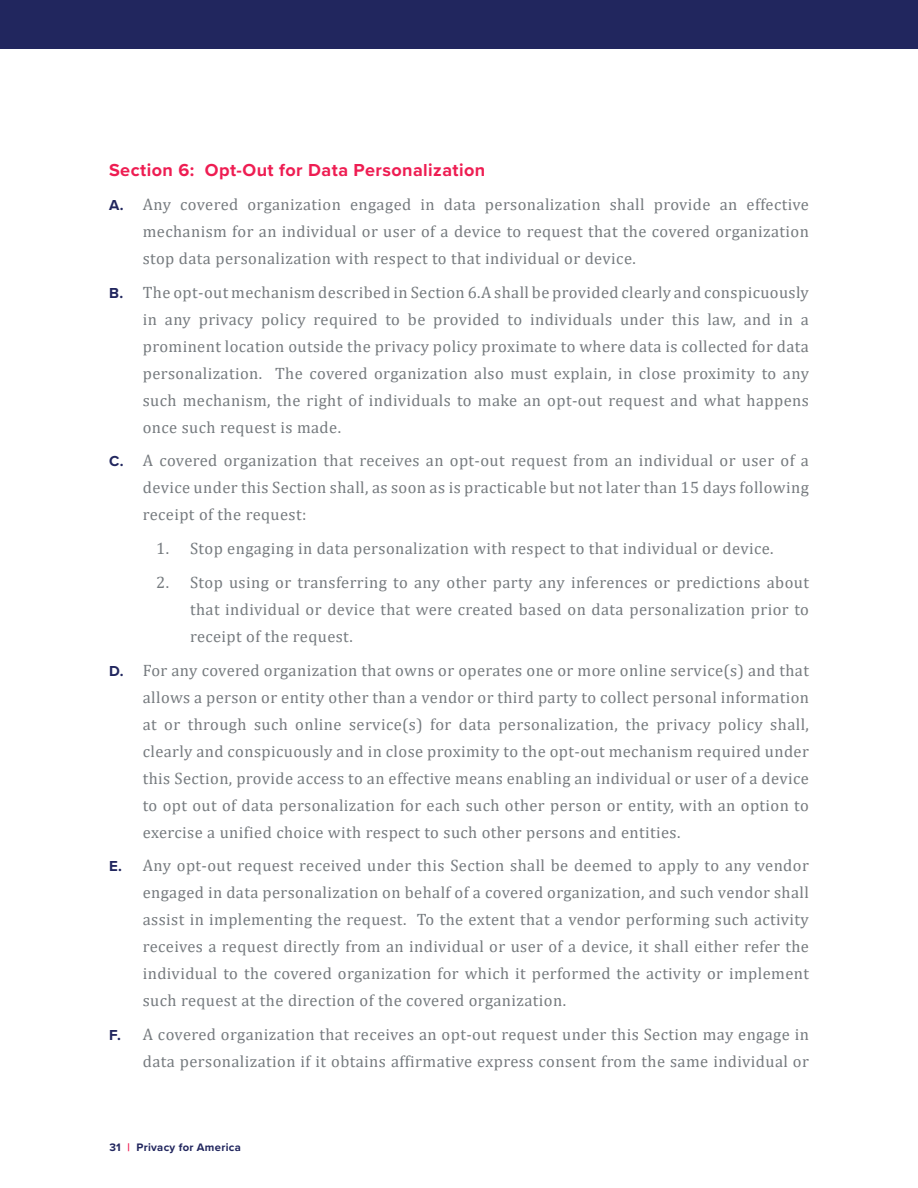
<style>
.page{position:relative;width:918px;height:1188px;background:#fff}
.page>*{position:absolute;margin:0;border:0;box-sizing:border-box;transform-origin:0 0}
.t1{font:700 18px "Proxima Nova";letter-spacing:.025em;color:#ee1d52}
.t2{font:16.5px/27px "Cambria";letter-spacing:.025em;color:#767b7f;text-align:justify}
.t3{font:700 11.25px "Proxima Nova";letter-spacing:.025em;color:#21265e}
.s1{font-family:"Proxima Nova";font-weight:700;font-size:15px;color:#21265e}
.s2{color:#ee1d52}
</style>
<div class="page">
<div style="left:0;top:0;width:918px;height:49px;background:#21265e"></div>
<p class="t1" style="left:109px;top:157px;width:378px">Section 6: Opt-Out for Data Personalization</p>
<p class="t2" style="left:143px;top:191px;width:668px;text-indent:-34px"><span class="s1">A.</span> Any covered organization engaged in data personalization shall provide an effective mechanism for an individual or user of a device to request that the covered organization stop data personalization with respect to that individual or device.</p>
<p class="t2" style="left:143px;top:279px;width:668px;text-indent:-34px"><span class="s1">B.</span> The opt-out mechanism described in Section 6.A shall be provided clearly and conspicuously in any privacy policy required to be provided to individuals under this law, and in a prominent location outside the privacy policy proximate to where data is collected for data personalization. The covered organization also must explain, in close proximity to any such mechanism, the right of individuals to make an opt-out request and what happens once such request is made.</p>
<p class="t2" style="left:143px;top:447px;width:668px;text-indent:-34px"><span class="s1">C.</span> A covered organization that receives an opt-out request from an individual or user of a device under this Section shall, as soon as is practicable but not later than 15 days following receipt of the request:</p>
<p class="t2" style="left:156px;top:535px;width:619px">1. Stop engaging in data personalization with respect to that individual or device.</p>
<p class="t2" style="left:190px;top:569px;width:620px;text-indent:-34px">2. Stop using or transferring to any other party any inferences or predictions about that individual or device that were created based on data personalization prior to receipt of the request.</p>
<p class="t2" style="left:143px;top:657px;width:668px;text-indent:-34px"><span class="s1">D.</span> For any covered organization that owns or operates one or more online service(s) and that allows a person or entity other than a vendor or third party to collect personal information at or through such online service(s) for data personalization, the privacy policy shall, clearly and conspicuously and in close proximity to the opt-out mechanism required under this Section, provide access to an effective means enabling an individual or user of a device to opt out of data personalization for each such other person or entity, with an option to exercise a unified choice with respect to such other persons and entities.</p>
<p class="t2" style="left:143px;top:852px;width:668px;text-indent:-34px"><span class="s1">E.</span> Any opt-out request received under this Section shall be deemed to apply to any vendor engaged in data personalization on behalf of a covered organization, and such vendor shall assist in implementing the request. To the extent that a vendor performing such activity receives a request directly from an individual or user of a device, it shall either refer the individual to the covered organization for which it performed the activity or implement such request at the direction of the covered organization.</p>
<p class="t2" style="left:109px;top:1021px;width:701px;text-align:right"><span class="s1">F.</span> A covered organization that receives an opt-out request under this Section may engage in data personalization if it obtains affirmative express consent from the same individual or</p>
<p class="t3" style="left:109px;top:1138px;width:133px">31 <span class="s2">|</span> Privacy for America</p>
</div>
